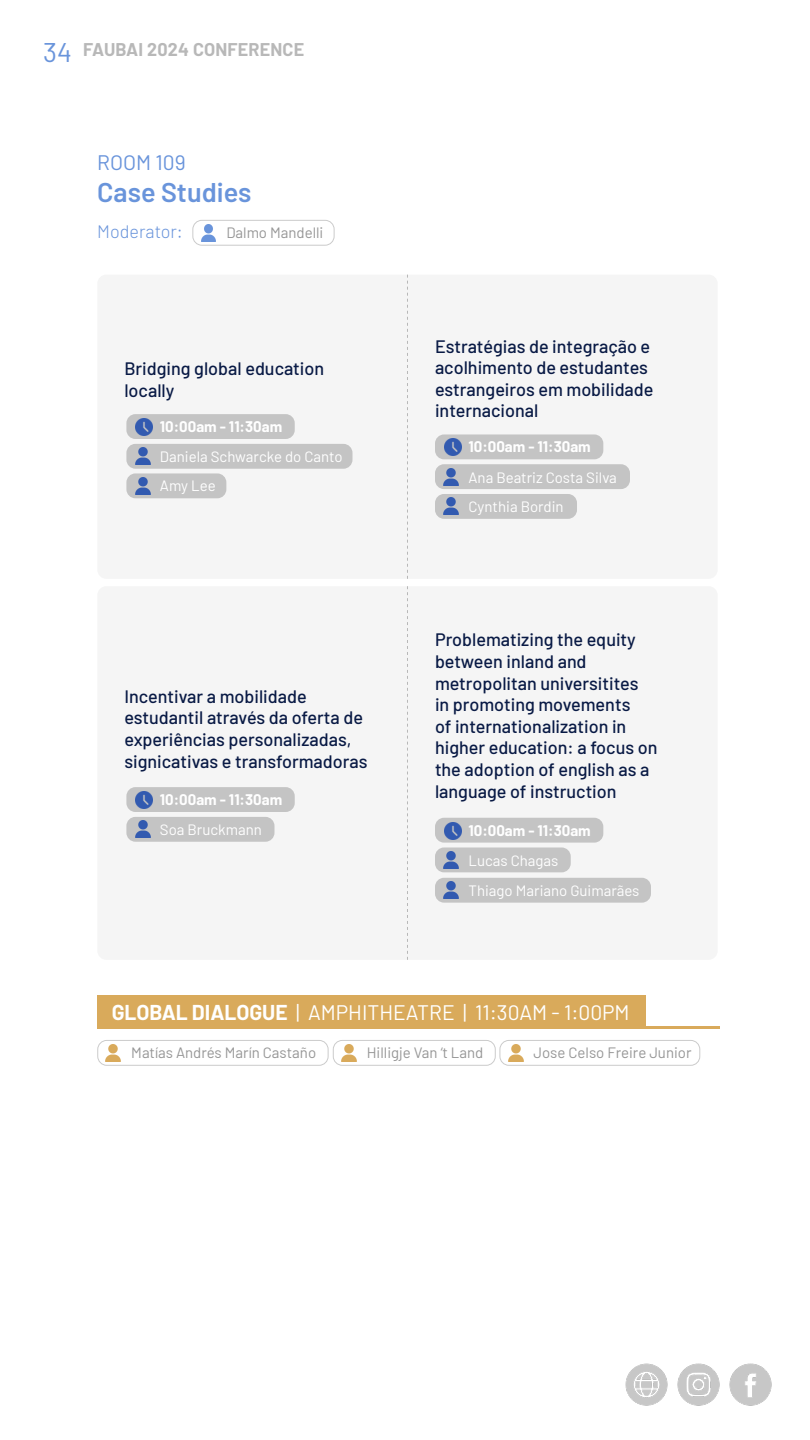
<style>
.page{position:relative;width:810px;height:1440px;background:#fff}
.page>*{position:absolute;margin:0;border:0;box-sizing:border-box;transform-origin:0 0}
.t1{font:600 27px "Barlow";color:#6994db}
.t2{font:21px "Barlow";color:#fff}
.t3{font:21px "Barlow";color:#6994db}
.t4{font:500 18px/21.6px "Barlow";color:#091a45}
.t5{font:700 18px "Barlow";letter-spacing:.01em;color:#b8b8b8}
.t6{font:300 18px "Barlow";color:#6994db}
.t7{font:15px "Barlow";color:#fff}
.t8{font:15px "Barlow";color:#969696}
.t9{font:700 15px "Barlow";color:#fff}
.s1{font-weight:400;font-size:27px;color:#6994db}
.s2{font-weight:700}
</style>
<div class="page">
<img style="left:625px;top:1363px;width:43px;height:43px">
<img style="left:677px;top:1363px;width:43px;height:43px">
<img style="left:729px;top:1363px;width:43px;height:43px">
<div style="left:97px;top:275px;width:621px;height:304px;background:#f5f5f5;border-radius:9px"></div>
<div style="left:97px;top:586px;width:621px;height:374px;background:#f5f5f5;border-radius:9px"></div>
<div style="left:435px;top:434px;width:168px;height:25px;background:#c4c4c4;border-radius:9px"></div>
<div style="left:435px;top:818px;width:168px;height:25px;background:#c4c4c4;border-radius:9px"></div>
<div style="left:126px;top:414px;width:169px;height:25px;background:#c4c4c4;border-radius:9px"></div>
<div style="left:126px;top:787px;width:169px;height:25px;background:#c4c4c4;border-radius:9px"></div>
<div style="left:435px;top:464px;width:195px;height:25px;background:#c4c4c4;border-radius:9px"></div>
<div style="left:435px;top:847px;width:136px;height:25px;background:#c4c4c4;border-radius:9px"></div>
<div style="left:435px;top:878px;width:216px;height:25px;background:#c4c4c4;border-radius:9px"></div>
<div style="left:435px;top:494px;width:142px;height:25px;background:#c4c4c4;border-radius:9px"></div>
<div style="left:126px;top:444px;width:226px;height:25px;background:#c4c4c4;border-radius:9px"></div>
<div style="left:126px;top:817px;width:148px;height:25px;background:#c4c4c4;border-radius:9px"></div>
<div style="left:126px;top:473px;width:100px;height:25px;background:#c4c4c4;border-radius:9px"></div>
<img style="left:444px;top:439px;width:17px;height:17px">
<img style="left:444px;top:822px;width:17px;height:17px">
<img style="left:136px;top:419px;width:17px;height:16px">
<img style="left:136px;top:792px;width:17px;height:16px">
<img style="left:443px;top:468px;width:16px;height:17px">
<img style="left:443px;top:851px;width:16px;height:17px">
<img style="left:443px;top:882px;width:16px;height:17px">
<img style="left:443px;top:498px;width:16px;height:17px">
<img style="left:135px;top:448px;width:16px;height:17px">
<img style="left:135px;top:821px;width:16px;height:17px">
<img style="left:135px;top:477px;width:16px;height:17px">
<svg style="left:407px;top:275px;width:1px;height:304px"></svg>
<svg style="left:407px;top:586px;width:1px;height:374px"></svg>
<div style="left:192px;top:220px;width:143px;height:26px;border:1px solid #787878;border-radius:9px"></div>
<img style="left:201px;top:224px;width:15px;height:17px">
<div style="left:97px;top:996px;width:549px;height:32px;background:#d9aa5b"></div>
<hr style="left:97px;top:1026px;width:623px;height:3px;background:#d9aa5b">
<div style="left:97px;top:1040px;width:231px;height:26px;border:1px solid #787878;border-radius:9px"></div>
<div style="left:333px;top:1040px;width:163px;height:26px;border:1px solid #787878;border-radius:9px"></div>
<div style="left:500px;top:1040px;width:200px;height:26px;border:1px solid #787878;border-radius:9px"></div>
<img style="left:105px;top:1044px;width:16px;height:17px">
<img style="left:341px;top:1044px;width:16px;height:17px">
<img style="left:508px;top:1044px;width:16px;height:17px">
<p class="t5" style="left:43px;top:36px;width:262px"><span class="s1">34</span> FAUBAI 2024 CONFERENCE</p>
<p class="t3" style="left:97px;top:147px;width:90px">ROOM 109</p>
<p class="t1" style="left:97px;top:172px;width:156px">Case Studies</p>
<p class="t6" style="left:97px;top:219px;width:87px">Moderator:</p>
<p class="t8" style="left:226px;top:221px;width:99px">Dalmo Mandelli</p>
<p class="t4" style="left:124px;top:357px;width:201px">Bridging global education locally</p>
<p class="t9" style="left:160px;top:415px;width:124px">10:00am - 11:30am</p>
<p class="t7" style="left:160px;top:446px;width:184px">Daniela Schwarcke do Canto</p>
<p class="t7" style="left:160px;top:475px;width:57px">Amy Lee</p>
<p class="t4" style="left:124px;top:684px;width:245px">Incentivar a mobilidade estudantil através da oferta de experiências personalizadas, signicativas e transformadoras</p>
<p class="t9" style="left:160px;top:788px;width:124px">10:00am - 11:30am</p>
<p class="t7" style="left:160px;top:819px;width:104px">Soa Bruckmann</p>
<p class="t4" style="left:435px;top:334px;width:220px">Estratégias de integração e acolhimento de estudantes estrangeiros em mobilidade internacional</p>
<p class="t9" style="left:469px;top:436px;width:124px">10:00am - 11:30am</p>
<p class="t7" style="left:469px;top:466px;width:150px">Ana Beatriz Costa Silva</p>
<p class="t7" style="left:469px;top:496px;width:97px">Cynthia Bordin</p>
<p class="t4" style="left:435px;top:628px;width:224px">Problematizing the equity between inland and metropolitan universitites<br>in promoting movements<br>of internationalization in higher education: a focus on the adoption of english as a language of instruction</p>
<p class="t9" style="left:469px;top:819px;width:124px">10:00am - 11:30am</p>
<p class="t7" style="left:469px;top:850px;width:91px">Lucas Chagas</p>
<p class="t7" style="left:469px;top:880px;width:172px">Thiago Mariano Guimarães</p>
<p class="t2" style="left:112px;top:998px;width:519px"><span class="s2">GLOBAL DIALOGUE</span> | AMPHITHEATRE | 11:30AM - 1:00PM</p>
<p class="t8" style="left:131px;top:1042px;width:186px">Matías Andrés Marín Castaño</p>
<p class="t8" style="left:367px;top:1042px;width:118px">Hilligje Van ‘t Land</p>
<p class="t8" style="left:533px;top:1042px;width:160px">Jose Celso Freire Junior</p>
</div>
